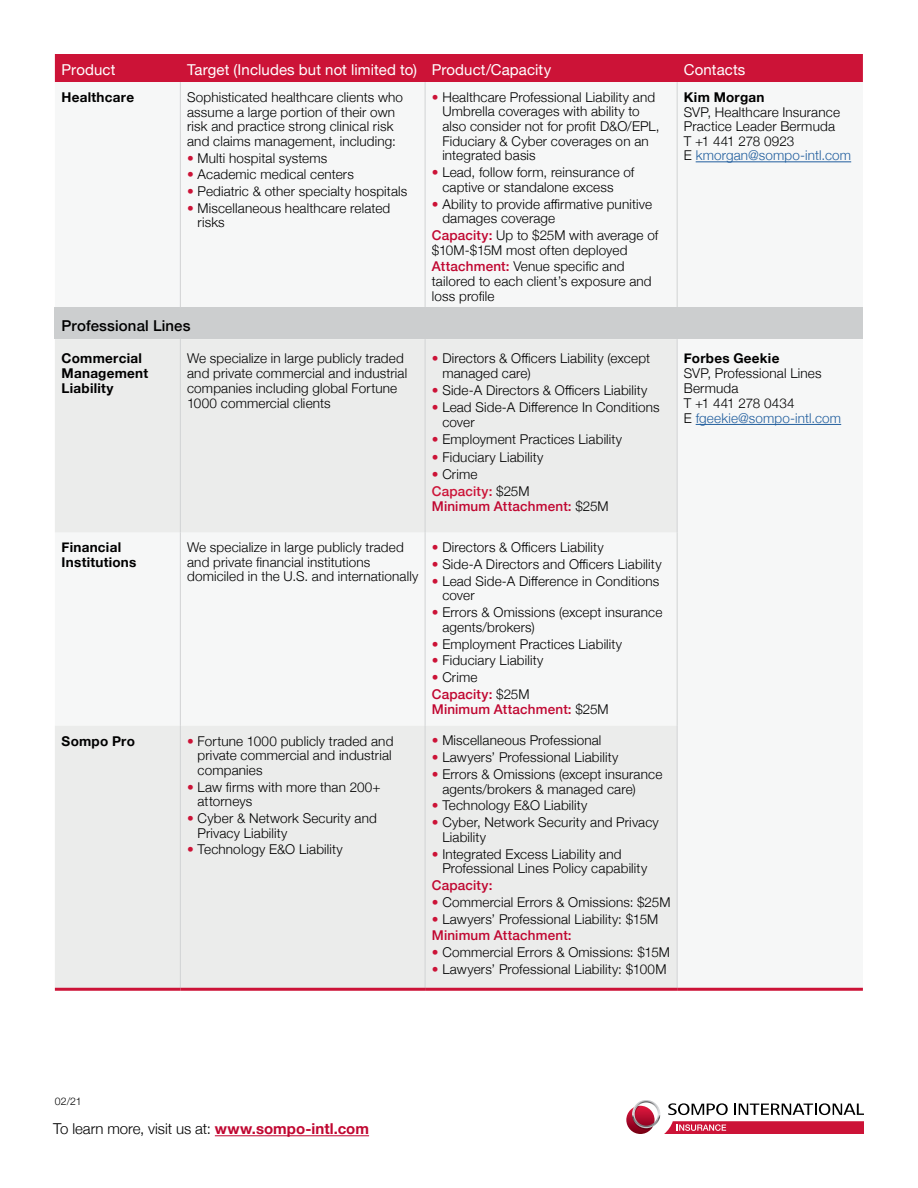
<style>
.page{position:relative;width:918px;height:1188px;background:#fff}
.page>*{position:absolute;margin:0;border:0;box-sizing:border-box;transform-origin:0 0}
.t1{font:15px "Helvetica Neue";letter-spacing:.005em;color:#fff}
.t2{font:300 15px "Helvetica Neue";color:#000}
.t3{font:500 15px "Helvetica Neue";letter-spacing:.01em;color:#000}
.t4{font:300 13.5px/14.5px "Helvetica Neue";letter-spacing:.01em;color:#000}
.t5{font:700 13.5px/15px "Helvetica Neue";letter-spacing:.02em;color:#000}
.t6{font:500 13.5px "Helvetica Neue";letter-spacing:.01em;color:#c00630}
.t7{font:300 10.5px "Helvetica Neue";color:#000}
.s1{color:#cc1337}
.s2{font-weight:500;color:#c00630}
.s3{color:#215e9e}
.s4{font-weight:500;color:#cc1337}
.s5{font-weight:300;color:#000}
.s6{font-weight:700;color:#c00630}
</style>
<div class="page">
<div style="left:55px;top:54px;width:808px;height:28px;background:#cc1337"></div>
<div style="left:55px;top:307px;width:808px;height:32px;background:#cccecf"></div>
<svg style="left:55px;top:339px;width:622px;height:649px;fill:#ebeceb"></svg>
<hr style="left:180px;top:82px;width:1px;height:225px;background:#d1d3d4">
<hr style="left:425px;top:82px;width:1px;height:225px;background:#d1d3d4">
<hr style="left:180px;top:339px;width:1px;height:193px;background:#d1d3d4">
<hr style="left:425px;top:339px;width:1px;height:193px;background:#d1d3d4">
<hr style="left:180px;top:532px;width:1px;height:194px;background:#d1d3d4">
<hr style="left:425px;top:532px;width:1px;height:194px;background:#d1d3d4">
<hr style="left:180px;top:726px;width:1px;height:262px;background:#d1d3d4">
<hr style="left:425px;top:726px;width:1px;height:262px;background:#d1d3d4">
<hr style="left:677px;top:82px;width:1px;height:225px;background:#d1d3d4">
<hr style="left:677px;top:532px;width:1px;height:194px;background:#d1d3d4">
<hr style="left:677px;top:726px;width:1px;height:262px;background:#d1d3d4">
<hr style="left:677px;top:339px;width:1px;height:193px;background:#d1d3d4">
<hr style="left:55px;top:988px;width:125px;height:3px;background:#cc1337">
<hr style="left:180px;top:988px;width:245px;height:3px;background:#cc1337">
<hr style="left:425px;top:988px;width:252px;height:3px;background:#cc1337">
<hr style="left:677px;top:988px;width:186px;height:3px;background:#cc1337">
<hr style="left:696px;top:162px;width:155px;height:1px;background:#215e9e">
<hr style="left:696px;top:424px;width:145px;height:1px;background:#215e9e">
<hr style="left:215px;top:1135px;width:154px;height:1px;background:#c00630">
<svg style="left:626px;top:1106px;width:29px;height:28px"></svg>
<svg style="left:632px;top:1100px;width:232px;height:34px"></svg>
<p class="t1" style="left:62px;top:59px;width:55px">Product</p>
<p class="t1" style="left:187px;top:59px;width:366px">Target (Includes but not limited to) Product/Capacity</p>
<p class="t1" style="left:684px;top:59px;width:63px">Contacts</p>
<p class="t5" style="left:62px;top:90px;width:74px">Healthcare</p>
<p class="t4" style="left:187px;top:89px;width:218px">Sophisticated healthcare clients who assume a large portion of their own risk and practice strong clinical risk and claims management, including:</p>
<p class="t4" style="left:187px;top:149px;width:142px"><span class="s1">•</span> Multi hospital systems</p>
<p class="t4" style="left:187px;top:166px;width:168px"><span class="s1">•</span> Academic medical centers</p>
<p class="t4" style="left:187px;top:183px;width:222px"><span class="s1">•</span> Pediatric &amp; other specialty hospitals</p>
<p class="t4" style="left:198px;top:200px;width:194px;text-indent:-11px"><span class="s1">•</span> Miscellaneous healthcare related risks</p>
<p class="t4" style="left:442px;top:89px;width:219px;text-indent:-11px"><span class="s1">•</span> Healthcare Professional Liability and Umbrella coverages with ability to also consider not for profit D&amp;O/EPL, Fiduciary &amp; Cyber coverages on an integrated basis</p>
<p class="t4" style="left:442px;top:164px;width:194px;text-indent:-11px"><span class="s1">•</span> Lead, follow form, reinsurance of captive or standalone excess</p>
<p class="t4" style="left:442px;top:195px;width:211px;text-indent:-11px"><span class="s1">•</span> Ability to provide affirmative punitive damages coverage</p>
<p class="t4" style="left:432px;top:227px;width:228px"><span class="s2">Capacity:</span> Up to $25M with average of $10M-$15M most often deployed</p>
<p class="t4" style="left:432px;top:258px;width:221px"><span class="s2">Attachment:</span> Venue specific and tailored to each client’s exposure and loss profile</p>
<p class="t5" style="left:684px;top:90px;width:82px">Kim Morgan</p>
<p class="t4" style="left:684px;top:104px;width:169px">SVP, Healthcare Insurance<br>Practice Leader Bermuda<br>T +1 441 278 0923<br>E <span class="s3">kmorgan@sompo-intl.com</span></p>
<p class="t3" style="left:62px;top:313px;width:130px">Professional Lines</p>
<p class="t5" style="left:62px;top:351px;width:88px">Commercial<br>Management<br>Liability</p>
<p class="t4" style="left:187px;top:350px;width:222px;line-height:15px">We specialize in large publicly traded and private commercial and industrial companies including global Fortune 1000 commercial clients</p>
<p class="t4" style="left:442px;top:350px;width:209px;line-height:15px;text-indent:-11px"><span class="s1">•</span> Directors &amp; Officers Liability (except managed care)</p>
<p class="t4" style="left:432px;top:382px;width:217px"><span class="s1">•</span> Side-A Directors &amp; Officers Liability</p>
<p class="t4" style="left:442px;top:399px;width:219px;line-height:15px;text-indent:-11px"><span class="s1">•</span> Lead Side-A Difference In Conditions cover</p>
<p class="t4" style="left:432px;top:431px;width:192px"><span class="s1">•</span> Employment Practices Liability</p>
<p class="t4" style="left:432px;top:449px;width:113px"><span class="s1">•</span> Fiduciary Liability</p>
<p class="t4" style="left:432px;top:464px;width:99px;line-height:17.1px"><span class="s1">•</span> Crime<br><span class="s4">Capacity:</span> $25M</p>
<p class="t6" style="left:432px;top:495px;width:178px">Minimum Attachment: <span class="s5">$25M</span></p>
<p class="t5" style="left:62px;top:541px;width:76px;line-height:14.5px">Financial<br>Institutions</p>
<p class="t4" style="left:187px;top:539px;width:233px">We specialize in large publicly traded and private financial institutions domiciled in the U.S. and internationally</p>
<p class="t4" style="left:432px;top:539px;width:174px"><span class="s1">•</span> Directors &amp; Officers Liability</p>
<p class="t4" style="left:432px;top:556px;width:231px"><span class="s1">•</span> Side-A Directors and Officers Liability</p>
<p class="t4" style="left:442px;top:573px;width:218px;text-indent:-11px"><span class="s1">•</span> Lead Side-A Difference in Conditions cover</p>
<p class="t4" style="left:442px;top:604px;width:222px;text-indent:-11px"><span class="s1">•</span> Errors &amp; Omissions (except insurance agents/brokers)</p>
<p class="t4" style="left:432px;top:636px;width:192px"><span class="s1">•</span> Employment Practices Liability</p>
<p class="t4" style="left:432px;top:652px;width:113px"><span class="s1">•</span> Fiduciary Liability</p>
<p class="t4" style="left:432px;top:668px;width:99px;line-height:16.8px"><span class="s1">•</span> Crime<br><span class="s2">Capacity:</span> $25M</p>
<p class="t6" style="left:432px;top:698px;width:178px">Minimum Attachment: <span class="s5">$25M</span></p>
<p class="t5" style="left:62px;top:734px;width:75px">Sompo Pro</p>
<p class="t4" style="left:198px;top:732px;width:197px;text-indent:-11px"><span class="s1">•</span> Fortune 1000 publicly traded and private commercial and industrial companies</p>
<p class="t4" style="left:198px;top:778px;width:185px;text-indent:-11px"><span class="s1">•</span> Law firms with more than 200+ attorneys</p>
<p class="t4" style="left:198px;top:810px;width:181px;text-indent:-11px"><span class="s1">•</span> Cyber &amp; Network Security and<br>Privacy Liability</p>
<p class="t4" style="left:187px;top:841px;width:157px"><span class="s1">•</span> Technology E&amp;O Liability</p>
<p class="t4" style="left:432px;top:732px;width:171px"><span class="s1">•</span> Miscellaneous Professional</p>
<p class="t4" style="left:432px;top:749px;width:188px"><span class="s1">•</span> Lawyers’ Professional Liability</p>
<p class="t4" style="left:442px;top:766px;width:222px;text-indent:-11px"><span class="s1">•</span> Errors &amp; Omissions (except insurance agents/brokers &amp; managed care)</p>
<p class="t4" style="left:432px;top:797px;width:157px"><span class="s1">•</span> Technology E&amp;O Liability</p>
<p class="t4" style="left:442px;top:814px;width:218px;text-indent:-11px"><span class="s1">•</span> Cyber, Network Security and Privacy<br>Liability</p>
<p class="t4" style="left:442px;top:846px;width:206px;text-indent:-11px"><span class="s1">•</span> Integrated Excess Liability and<br>Professional Lines Policy capability</p>
<p class="t6" style="left:432px;top:874px;width:62px">Capacity:</p>
<p class="t4" style="left:432px;top:894px;width:240px"><span class="s1">•</span> Commercial Errors &amp; Omissions: $25M</p>
<p class="t4" style="left:432px;top:909px;width:228px;line-height:16.8px"><span class="s1">•</span> Lawyers’ Professional Liability: $15M<br><span class="s2">Minimum Attachment:</span></p>
<p class="t4" style="left:432px;top:944px;width:240px"><span class="s1">•</span> Commercial Errors &amp; Omissions: $15M</p>
<p class="t4" style="left:432px;top:961px;width:236px"><span class="s1">•</span> Lawyers’ Professional Liability: $100M</p>
<p class="t5" style="left:684px;top:351px;width:97px">Forbes Geekie</p>
<p class="t4" style="left:684px;top:365px;width:159px;line-height:15px">SVP, Professional Lines<br>Bermuda<br>T +1 441 278 0434<br>E <span class="s3">fgeekie@sompo-intl.com</span></p>
<p class="t7" style="left:55px;top:1093px;width:28px">02/21</p>
<p class="t2" style="left:53px;top:1117px;width:317px">To learn more, visit us at: <span class="s6">www.sompo-intl.com</span></p>
</div>
